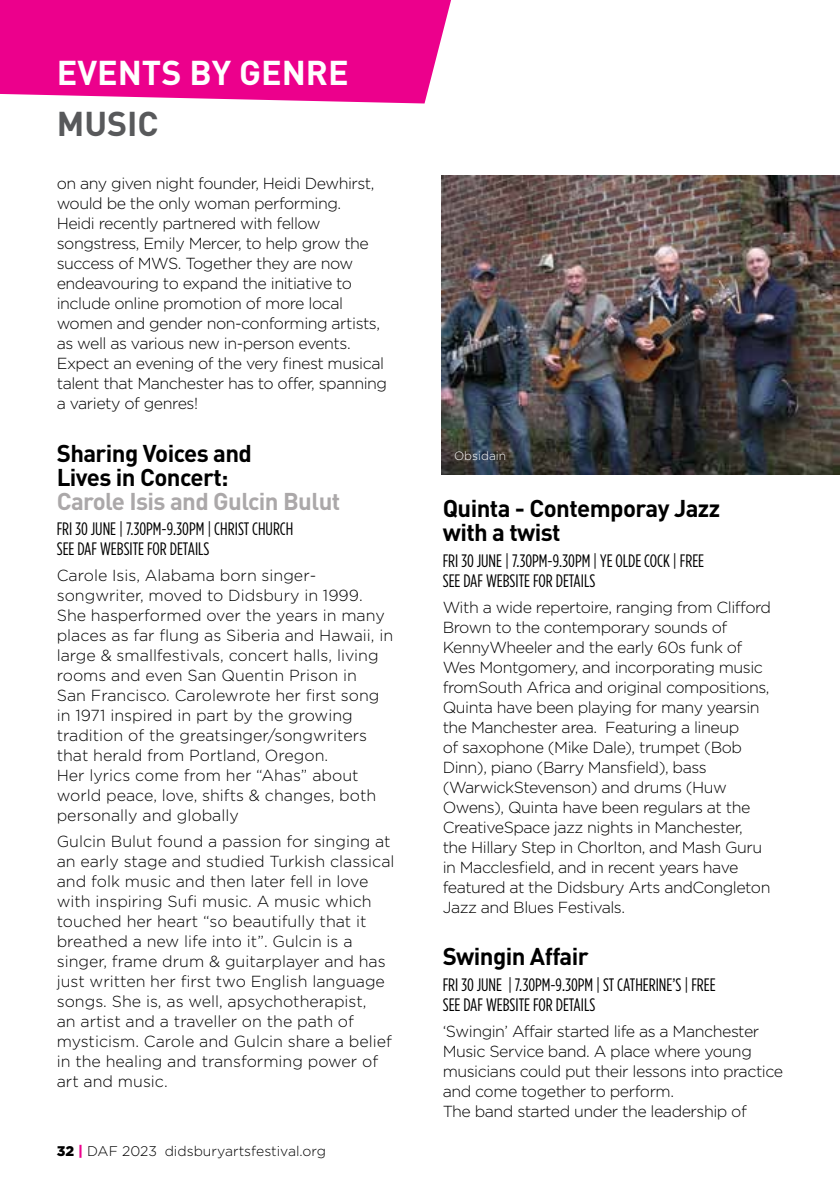
<style>
.page{position:relative;width:840px;height:1191px;background:#fff}
.page>*{position:absolute;margin:0;border:0;box-sizing:border-box;transform-origin:0 0}
.t1{font:700 34px "DIN";color:#fff}
.t2{font:700 34px "DIN";color:#58595b}
.t3{font:700 24px/24px "DIN";letter-spacing:-.025em;color:#000}
.t4{font:700 24px "DIN";letter-spacing:-.025em;color:#aba8a9}
.t5{font:condensed 18px/20px "Gotham HTF";color:#000}
.t6{font:300 16px/20px "Gotham HTF";letter-spacing:-.03em;color:#000}
.t7{font:300 16px/20px "Gotham HTF";color:#000}
.t8{font:300 14px "Gotham HTF";color:#000}
.t9{font:300 12px "Gotham HTF";color:#fff}
.s1{font-weight:900}
.s2{font-weight:900;color:#ec008c}
</style>
<div class="page">
<div style="left:0;top:0;width:451px;height:103px;background:#ec008c"></div>
<img style="left:441px;top:176px;width:398px;height:298px">
<h1 class="t1" style="left:57px;top:50px;width:293px">EVENTS BY GENRE</h1>
<h1 class="t2" style="left:57px;top:101px;width:103px">MUSIC</h1>
<p class="t6" style="left:57px;top:173px;width:332px">on any given night founder, Heidi Dewhirst, would be the only woman performing.<br>Heidi recently partnered with fellow songstress, Emily Mercer, to help grow the success of MWS. Together they are now endeavouring to expand the initiative to include online promotion of more local women and gender non-conforming artists, as well as various new in-person events.<br>Expect an evening of the very finest musical talent that Manchester has to offer, spanning a variety of genres!</p>
<h2 class="t3" style="left:57px;top:440px;width:197px">Sharing Voices and<br>Lives in Concert:</h2>
<h2 class="t4" style="left:57px;top:485px;width:285px">Carole Isis and Gulcin Bulut</h2>
<p class="t5" style="left:57px;top:519px;width:238px">FRI 30 JUNE | 7.30PM-9.30PM | CHRIST CHURCH<br>SEE DAF WEBSITE FOR DETAILS</p>
<p class="t7" style="left:57px;top:565px;width:338px">Carole Isis, Alabama born singer&shy;songwriter, moved to Didsbury in 1999.<br>She hasperformed over the years in many places as far flung as Siberia and Hawaii, in large &amp; smallfestivals, concert halls, living rooms and even San Quentin Prison in<br>San Francisco. Carolewrote her first song in 1971 inspired in part by the growing tradition of the greatsinger/songwriters that herald from Portland, Oregon.<br>Her lyrics come from her “Ahas” about world peace, love, shifts &amp; changes, both personally and globally</p>
<p class="t7" style="left:57px;top:831px;width:339px">Gulcin Bulut found a passion for singing at an early stage and studied Turkish classical and folk music and then later fell in love with inspiring Sufi music. A music which touched her heart “so beautifully that it breathed a new life into it”. Gulcin is a singer, frame drum &amp; guitarplayer and has just written her first two English language songs. She is, as well, apsychotherapist,<br>an artist and a traveller on the path of mysticism. Carole and Gulcin share a belief in the healing and transforming power of art and music.</p>
<p class="t8" style="left:57px;top:1143px;width:270px"><span class="s1">32</span> <span class="s2">|</span> DAF 2023 didsburyartsfestival.org</p>
<p class="t9" style="left:454px;top:449px;width:54px">Obsidain</p>
<h2 class="t3" style="left:442px;top:495px;width:279px">Quinta - Contemporay Jazz with a twist</h2>
<p class="t5" style="left:442px;top:550px;width:263px">FRI 30 JUNE | 7.30PM-9.30PM | YE OLDE COCK | FREE<br>SEE DAF WEBSITE FOR DETAILS</p>
<p class="t6" style="left:442px;top:597px;width:330px">With a wide repertoire, ranging from Clifford Brown to the contemporary sounds of KennyWheeler and the early 60s funk of Wes Montgomery, and incorporating music fromSouth Africa and original compositions, Quinta have been playing for many yearsin the Manchester area. Featuring a lineup<br>of saxophone (Mike Dale), trumpet (Bob Dinn), piano (Barry Mansfield), bass (WarwickStevenson) and drums (Huw Owens), Quinta have been regulars at the CreativeSpace jazz nights in Manchester, the Hillary Step in Chorlton, and Mash Guru in Macclesfield, and in recent years have featured at the Didsbury Arts andCongleton Jazz and Blues Festivals.</p>
<h2 class="t3" style="left:442px;top:943px;width:147px">Swingin Affair</h2>
<p class="t5" style="left:442px;top:974px;width:274px">FRI 30 JUNE | 7.30PM-9.30PM | ST CATHERINE’S | FREE<br>SEE DAF WEBSITE FOR DETAILS</p>
<p class="t6" style="left:442px;top:1020px;width:342px">‘Swingin’ Affair started life as a Manchester Music Service band. A place where young musicians could put their lessons into practice and come together to perform.<br>The band started under the leadership of</p>
</div>
